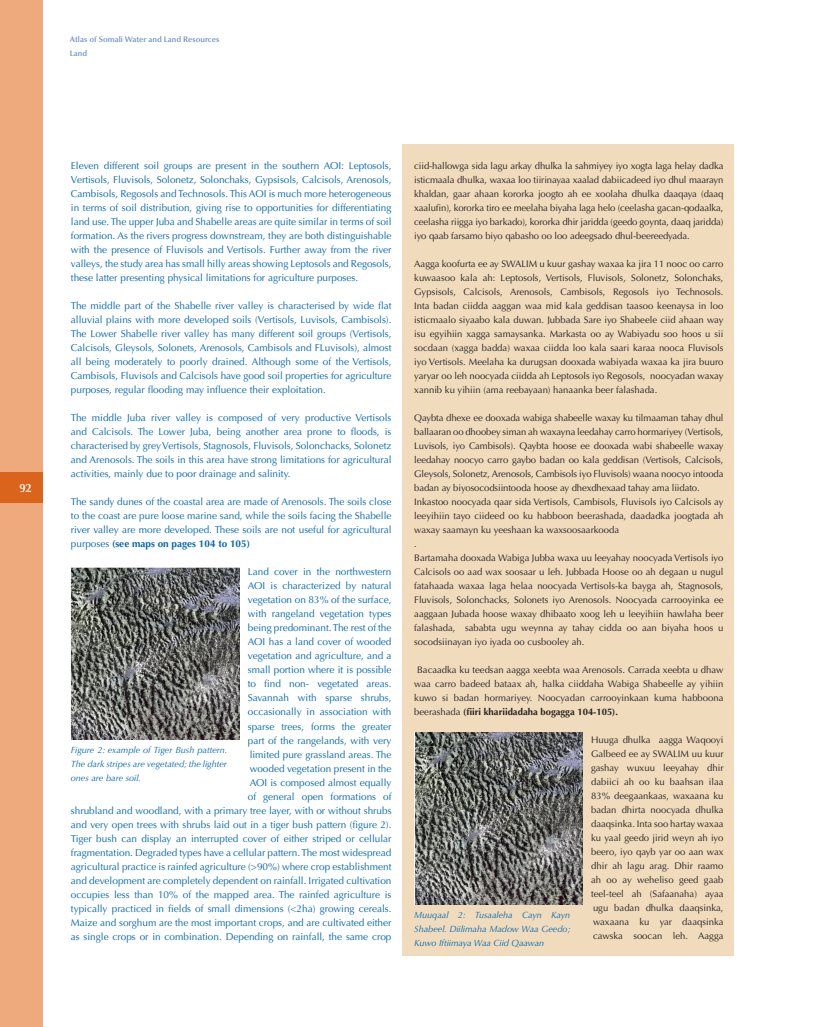
<style>
.page{position:relative;width:820px;height:1027px;background:#fff}
.page>*{position:absolute;margin:0;border:0;box-sizing:border-box;transform-origin:0 0}
.t1{font:600 12px "Optima LT Std";color:#fff}
.t2{font:10px/14px "Optima LT Std";color:#0166b3;text-align:justify}
.t3{font:9.5px/14px "Optima LT Std";color:#231f20;text-align:justify}
.t4{font:italic 9px/14px "Optima LT Std";color:#0166b3;text-align:justify}
.t5{font:600 8px/14px "Optima LT Std";color:#6990ca}
.s1{font-weight:700}
</style>
<div class="page">
<div style="left:0;top:0;width:43px;height:1026px;background:#eeaa7c"></div>
<div style="left:0;top:472px;width:43px;height:30px;background:#da641c"></div>
<div style="left:402px;top:144px;width:331px;height:811px;background:#f0dcbd"></div>
<img style="left:71px;top:567px;width:168px;height:172px">
<img style="left:414px;top:732px;width:168px;height:171px">
<p class="t5" style="left:70px;top:33px;width:151px">Atlas of Somali Water and Land Resources<br>Land</p>
<p class="t1" style="left:19px;top:482px;width:14px">92</p>
<p class="t2" style="left:71px;top:159px;width:322px">Eleven different soil groups are present in the southern AOI: Leptosols, Vertisols, Fluvisols, Solonetz, Solonchaks, Gypsisols, Calcisols, Arenosols, Cambisols, Regosols and Technosols. This AOI is much more heterogeneous in terms of soil distribution, giving rise to opportunities for differentiating land use. The upper Juba and Shabelle areas are quite similar in terms of soil formation. As the rivers progress downstream, they are both distinguishable with the presence of Fluvisols and Vertisols. Further away from the river valleys, the study area has small hilly areas showing Leptosols and Regosols, these latter presenting physical limitations for agriculture purposes.</p>
<p class="t2" style="left:71px;top:299px;width:322px">The middle part of the Shabelle river valley is characterised by wide flat alluvial plains with more developed soils (Vertisols, Luvisols, Cambisols).<br>The Lower Shabelle river valley has many different soil groups (Vertisols, Calcisols, Gleysols, Solonets, Arenosols, Cambisols and FLuvisols), almost all being moderately to poorly drained. Although some of the Vertisols, Cambisols, Fluvisols and Calcisols have good soil properties for agriculture purposes, regular flooding may influence their exploitation.</p>
<p class="t2" style="left:71px;top:411px;width:322px">The middle Juba river valley is composed of very productive Vertisols and Calcisols. The Lower Juba, being another area prone to floods, is characterised by grey Vertisols, Stagnosols, Fluvisols, Solonchacks, Solonetz and Arenosols. The soils in this area have strong limitations for agricultural activities, mainly due to poor drainage and salinity.</p>
<p class="t2" style="left:71px;top:495px;width:322px">The sandy dunes of the coastal area are made of Arenosols. The soils close to the coast are pure loose marine sand, while the soils facing the Shabelle river valley are more developed. These soils are not useful for agricultural purposes <span class="s1">(see maps on pages 104 to 105)</span></p>
<p class="t2" style="left:71px;top:565px;width:322px;text-align:right">Land cover in the northwestern<br>AOI is characterized by natural<br>vegetation on 83% of the surface,<br>with rangeland vegetation types<br>being predominant. The rest of the<br>AOI has a land cover of wooded<br>vegetation and agriculture, and a<br>small portion where it is possible<br>to find non- vegetated areas.<br>Savannah with sparse shrubs,<br>occasionally in association with<br>sparse trees, forms the greater<br>part of the rangelands, with very<br>limited pure grassland areas. The<br>wooded vegetation present in the<br>AOI is composed almost equally<br>of general open formations of<br>shrubland and woodland, with a primary tree layer, with or without shrubs and very open trees with shrubs laid out in a tiger bush pattern (figure 2).<br>Tiger bush can display an interrupted cover of either striped or cellular fragmentation. Degraded types have a cellular pattern. The most widespread agricultural practice is rainfed agriculture (&gt;90%) where crop establishment and development are completely dependent on rainfall. Irrigated cultivation occupies less than 10% of the mapped area. The rainfed agriculture is typically practiced in fields of small dimensions (&lt;2ha) growing cereals.<br>Maize and sorghum are the most important crops, and are cultivated either as single crops or in combination. Depending on rainfall, the same crop</p>
<p class="t4" style="left:71px;top:743px;width:158px">Figure 2: example of Tiger Bush pattern.<br>The dark stripes are vegetated; the lighter ones are bare soil.</p>
<p class="t3" style="left:414px;top:159px;width:310px">ciid-hallowga sida lagu arkay dhulka la sahmiyey iyo xogta laga helay dadka isticmaala dhulka, waxaa loo tiirinayaa xaalad dabiicadeed iyo dhul maarayn khaldan, gaar ahaan kororka joogto ah ee xoolaha dhulka daaqaya (daaq xaalufin), kororka tiro ee meelaha biyaha laga helo (ceelasha gacan-qodaalka, ceelasha riigga iyo barkado), kororka dhir jaridda (geedo goynta, daaq jaridda) iyo qaab farsamo biyo qabasho oo loo adeegsado dhul-beereedyada.</p>
<p class="t3" style="left:414px;top:257px;width:310px">Aagga koofurta ee ay SWALIM u kuur gashay waxaa ka jira 11 nooc oo carro kuwaasoo kala ah: Leptosols, Vertisols, Fluvisols, Solonetz, Solonchaks, Gypsisols, Calcisols, Arenosols, Cambisols, Regosols iyo Technosols.<br>Inta badan ciidda aaggan waa mid kala geddisan taasoo keenaysa in loo isticmaalo siyaabo kala duwan. Jubbada Sare iyo Shabeele ciid ahaan way isu egyihiin xagga samaysanka. Markasta oo ay Wabiyadu soo hoos u sii socdaan (xagga badda) waxaa ciidda loo kala saari karaa nooca Fluvisols iyo Vertisols. Meelaha ka durugsan dooxada wabiyada waxaa ka jira buuro yaryar oo leh noocyada ciidda ah Leptosols iyo Regosols, noocyadan waxay xannib ku yihiin (ama reebayaan) hanaanka beer falashada.</p>
<p class="t3" style="left:414px;top:411px;width:310px;text-align:left">Qaybta dhexe ee dooxada wabiga shabeelle waxay ku tilmaaman tahay dhul ballaaran oo dhoobey siman ah waxayna leedahay carro hormariyey (Vertisols, Luvisols, iyo Cambisols). Qaybta hoose ee dooxada wabi shabeelle waxay leedahay noocyo carro gaybo badan oo kala geddisan (Vertisols, Calcisols, Gleysols, Solonetz, Arenosols, Cambisols iyo Fluvisols) waana noocyo intooda badan ay biyosocodsiintooda hoose ay dhexdhexaad tahay ama liidato.<br>Inkastoo noocyada qaar sida Vertisols, Cambisols, Fluvisols iyo Calcisols ay leeyihiin tayo ciideed oo ku habboon beerashada, daadadka joogtada ah waxay saamayn ku yeeshaan ka waxsoosaarkooda<br>.<br>Bartamaha dooxada Wabiga Jubba waxa uu leeyahay noocyada Vertisols iyo Calcisols oo aad wax soosaar u leh. Jubbada Hoose oo ah degaan u nugul fatahaada waxaa laga helaa noocyada Vertisols-ka bayga ah, Stagnosols, Fluvisols, Solonchacks, Solonets iyo Arenosols. Noocyada carrooyinka ee aaggaan Jubada hoose waxay dhibaato xoog leh u leeyihiin hawlaha beer falashada, sababta ugu weynna ay tahay cidda oo aan biyaha hoos u socodsiinayan iyo iyada oo cusbooley ah.</p>
<p class="t3" style="left:414px;top:663px;width:310px;text-indent:3px">Bacaadka ku teedsan aagga xeebta waa Arenosols. Carrada xeebta u dhaw waa carro badeed bataax ah, halka ciiddaha Wabiga Shabeelle ay yihiin kuwo si badan hormariyey. Noocyadan carrooyinkaan kuma habboona beerashada <span class="s1">(fiiri khariidadaha bogagga 104-105).</span></p>
<p class="t3" style="left:591px;top:733px;width:134px">Huuga dhulka aagga Waqooyi Galbeed ee ay SWALIM uu kuur gashay wuxuu leeyahay dhir dabiici ah oo ku baahsan ilaa 83% deegaankaas, waxaana ku badan dhirta noocyada dhulka daaqsinka. Inta soo hartay waxaa ku yaal geedo jirid weyn ah iyo beero, iyo qayb yar oo aan wax dhir ah lagu arag. Dhir raamo ah oo ay weheliso geed gaab teel-teel ah (Safaanaha) ayaa ugu badan dhulka daaqsinka, waxaana ku yar daaqsinka cawska soocan leh. Aagga</p>
<p class="t4" style="left:414px;top:907px;width:158px">Muuqaal 2: Tusaaleha Cayn Kayn Shabeel. Diilimaha Madow Waa Geedo; Kuwo Iftiimaya Waa Ciid Qaawan</p>
</div>
